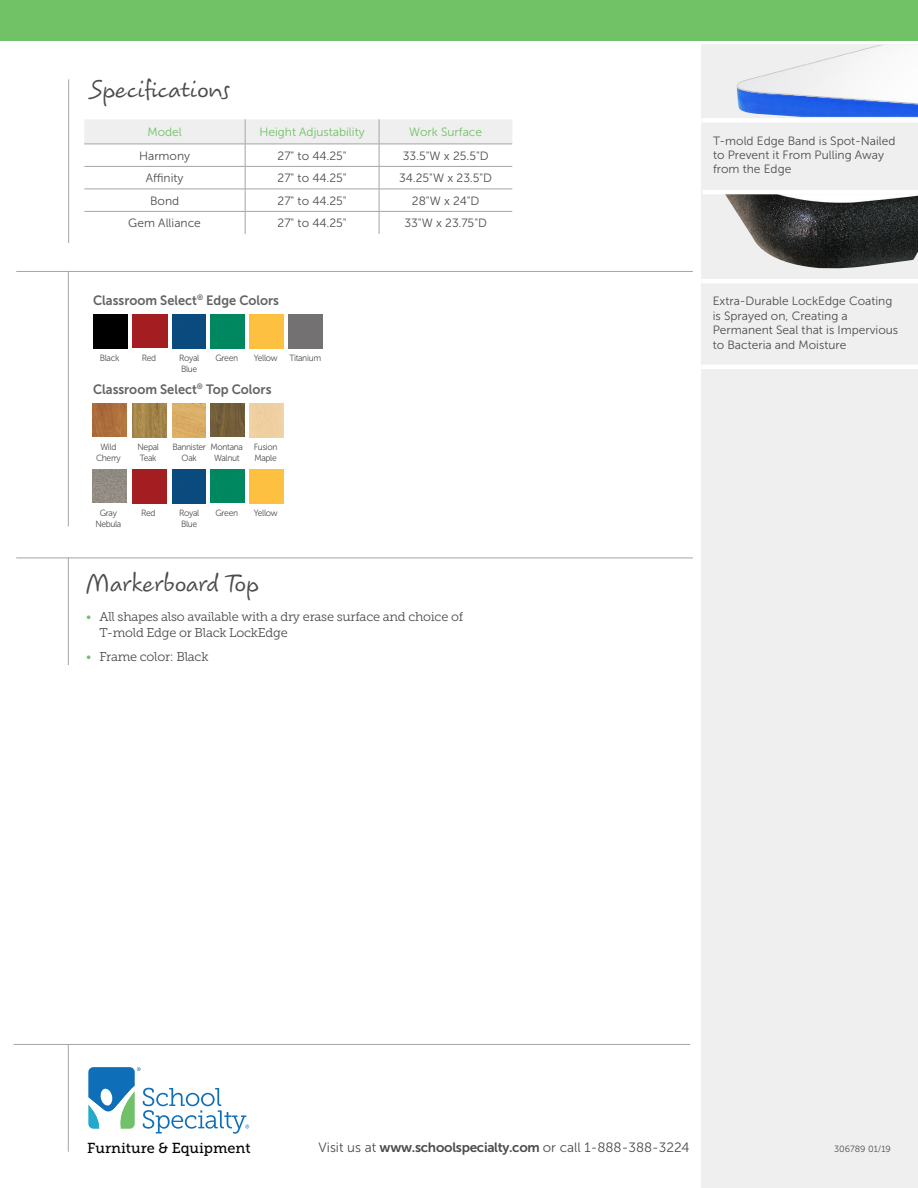
<style>
.page{position:relative;width:918px;height:1188px;background:#fff}
.page>*{position:absolute;margin:0;border:0;box-sizing:border-box;transform-origin:0 0}
.t1{font:27px "Koorkin Std";color:#4d4c4c}
.t2{font:14.4px "Museo Slab 500";color:#040503}
.t3{font:13.5px "Museo Sans 300";color:#4d4c4c}
.t4{font:13.5px "Museo Sans 700";color:#636366;scale:.95 1}
.t5{font:12.75px/16.5px "Museo Slab 300";letter-spacing:-.02em;color:#4d4c4c}
.t6{font:12px/14.4px "Museo Sans 300";color:#4d4c4c}
.t7{font:12px "Museo Sans 300";color:#71c167}
.t8{font:9px/10.8px "Museo Sans 300";letter-spacing:-.04em;color:#4d4c4c;scale:.95 1}
.t9{font:9px "Museo Sans 300";color:#4d4c4c}
.s1{color:#71c167}
.s2{font-family:"Museo Sans 700"}
</style>
<div class="page">
<div style="left:702px;top:45px;width:216px;height:1143px;background:#eeefee"></div>
<div style="left:0;top:0;width:918px;height:40px;background:#71c167"></div>
<hr style="left:68px;top:1044px;width:1px;height:108px;background:#a6a5a5">
<hr style="left:14px;top:1044px;width:676px;height:1px;background:#a6a5a5">
<svg style="left:88px;top:1067px;width:161px;height:67px"></svg>
<hr style="left:68px;top:271px;width:1px;height:256px;background:#a6a5a5">
<hr style="left:68px;top:558px;width:1px;height:107px;background:#a6a5a5">
<hr style="left:16px;top:271px;width:677px;height:1px;background:#a6a5a5">
<hr style="left:16px;top:558px;width:677px;height:1px;background:#a6a5a5">
<img style="left:133px;top:315px;width:34px;height:33px">
<img style="left:172px;top:315px;width:34px;height:34px">
<img style="left:172px;top:403px;width:34px;height:34px">
<img style="left:172px;top:469px;width:34px;height:34px">
<svg style="left:132px;top:403px;width:34px;height:1px"></svg>
<img style="left:132px;top:404px;width:34px;height:33px">
<img style="left:132px;top:469px;width:34px;height:34px">
<img style="left:211px;top:314px;width:34px;height:34px">
<img style="left:211px;top:403px;width:34px;height:34px">
<img style="left:211px;top:469px;width:34px;height:34px">
<img style="left:94px;top:314px;width:34px;height:34px">
<img style="left:250px;top:315px;width:34px;height:34px">
<img style="left:250px;top:469px;width:34px;height:34px">
<img style="left:92px;top:403px;width:34px;height:34px">
<img style="left:92px;top:469px;width:34px;height:34px">
<hr style="left:68px;top:79px;width:1px;height:164px;background:#a6a5a5">
<svg style="left:84px;top:119px;width:428px;height:115px"></svg>
<hr style="left:84px;top:144px;width:161px;height:1px;background:#a6a5a5">
<hr style="left:245px;top:144px;width:134px;height:1px;background:#a6a5a5">
<hr style="left:379px;top:144px;width:133px;height:1px;background:#a6a5a5">
<hr style="left:84px;top:166px;width:161px;height:1px;background:#a6a5a5">
<hr style="left:245px;top:166px;width:134px;height:1px;background:#a6a5a5">
<hr style="left:379px;top:166px;width:133px;height:1px;background:#a6a5a5">
<hr style="left:84px;top:189px;width:161px;height:1px;background:#a6a5a5">
<hr style="left:245px;top:189px;width:134px;height:1px;background:#a6a5a5">
<hr style="left:379px;top:189px;width:133px;height:1px;background:#a6a5a5">
<hr style="left:84px;top:211px;width:161px;height:1px;background:#a6a5a5">
<hr style="left:245px;top:211px;width:134px;height:1px;background:#a6a5a5">
<hr style="left:379px;top:211px;width:133px;height:1px;background:#a6a5a5">
<hr style="left:701px;top:365px;width:217px;height:4px;background:#fff">
<hr style="left:702px;top:190px;width:216px;height:4px;background:#fff">
<img style="left:725px;top:194px;width:193px;height:75px">
<hr style="left:701px;top:279px;width:217px;height:4px;background:#fff">
<div style="left:702px;top:118px;width:216px;height:5px;background:#fff"></div>
<img style="left:736px;top:45px;width:182px;height:72px">
<p class="t1" style="left:90px;top:75px;width:141px">Specifications</p>
<p class="t7" style="left:147px;top:126px;width:36px">Model</p>
<p class="t7" style="left:259px;top:126px;width:107px">Height Adjustability</p>
<p class="t7" style="left:409px;top:126px;width:74px">Work Surface</p>
<p class="t6" style="left:139px;top:148px;width:53px">Harmony</p>
<p class="t6" style="left:278px;top:148px;width:71px">27" to 44.25"</p>
<p class="t6" style="left:403px;top:148px;width:87px">33.5"W x 25.5"D</p>
<p class="t6" style="left:146px;top:171px;width:39px">Affinity</p>
<p class="t6" style="left:278px;top:171px;width:71px">27" to 44.25"</p>
<p class="t6" style="left:399px;top:171px;width:94px">34.25"W x 23.5"D</p>
<p class="t6" style="left:150px;top:193px;width:31px">Bond</p>
<p class="t6" style="left:278px;top:193px;width:71px">27" to 44.25"</p>
<p class="t6" style="left:412px;top:193px;width:69px">28"W x 24"D</p>
<p class="t6" style="left:128px;top:216px;width:74px">Gem Alliance</p>
<p class="t6" style="left:278px;top:216px;width:71px">27" to 44.25"</p>
<p class="t6" style="left:404px;top:216px;width:84px">33"W x 23.75"D</p>
<p class="t4" style="left:93px;top:292px;width:197px">Classroom Select<sup>®</sup> Edge Colors</p>
<p class="t8" style="left:100px;top:352px;width:22px">Black</p>
<p class="t8" style="left:142px;top:353px;width:17px">Red</p>
<p class="t8" style="left:179px;top:353px;width:23px">Royal<br>Blue</p>
<p class="t8" style="left:215px;top:352px;width:25px">Green</p>
<p class="t8" style="left:254px;top:353px;width:27px">Yellow</p>
<p class="t8" style="left:289px;top:353px;width:35px">Titanium</p>
<p class="t4" style="left:93px;top:382px;width:189px">Classroom Select<sup>®</sup> Top Colors</p>
<p class="t8" style="left:100px;top:441px;width:18px">Wild</p>
<p class="t8" style="left:96px;top:452px;width:27px">Cherry</p>
<p class="t8" style="left:138px;top:442px;width:24px">Nepal</p>
<p class="t8" style="left:140px;top:452px;width:19px">Teak</p>
<p class="t8" style="left:211px;top:441px;width:36px">Montana</p>
<p class="t8" style="left:214px;top:452px;width:28px">Walnut</p>
<p class="t8" style="left:172px;top:442px;width:37px">Bannister</p>
<p class="t8" style="left:182px;top:452px;width:17px">Oak</p>
<p class="t8" style="left:254px;top:442px;width:27px">Fusion</p>
<p class="t8" style="left:255px;top:452px;width:25px">Maple</p>
<p class="t8" style="left:100px;top:507px;width:20px">Gray</p>
<p class="t8" style="left:95px;top:518px;width:29px">Nebula</p>
<p class="t8" style="left:141px;top:508px;width:17px">Red</p>
<p class="t8" style="left:179px;top:508px;width:23px">Royal</p>
<p class="t8" style="left:181px;top:519px;width:19px">Blue</p>
<p class="t8" style="left:215px;top:507px;width:25px">Green</p>
<p class="t8" style="left:254px;top:508px;width:27px">Yellow</p>
<p class="t1" style="left:86px;top:569px;width:175px">Markerboard Top</p>
<p class="t5" style="left:100px;top:608px;width:365px;text-indent:-14px"><span class="s1">•</span> All shapes also available with a dry erase surface and choice of<br>T-mold Edge or Black LockEdge</p>
<p class="t5" style="left:86px;top:648px;width:124px"><span class="s1">•</span> Frame color: Black</p>
<p class="t6" style="left:713px;top:133px;width:184px">T-mold Edge Band is Spot-Nailed to Prevent it From Pulling Away from the Edge</p>
<p class="t6" style="left:713px;top:294px;width:187px">Extra-Durable LockEdge Coating is Sprayed on, Creating a<br>Permanent Seal that is Impervious to Bacteria and Moisture</p>
<p class="t2" style="left:87px;top:1140px;width:165px">Furniture &amp; Equipment</p>
<p class="t3" style="left:319px;top:1140px;width:373px">Visit us at <span class="s2">www.schoolspecialty.com</span> or call 1-888-388-3224</p>
<p class="t9" style="left:834px;top:1144px;width:58px">306789 01/19</p>
</div>
